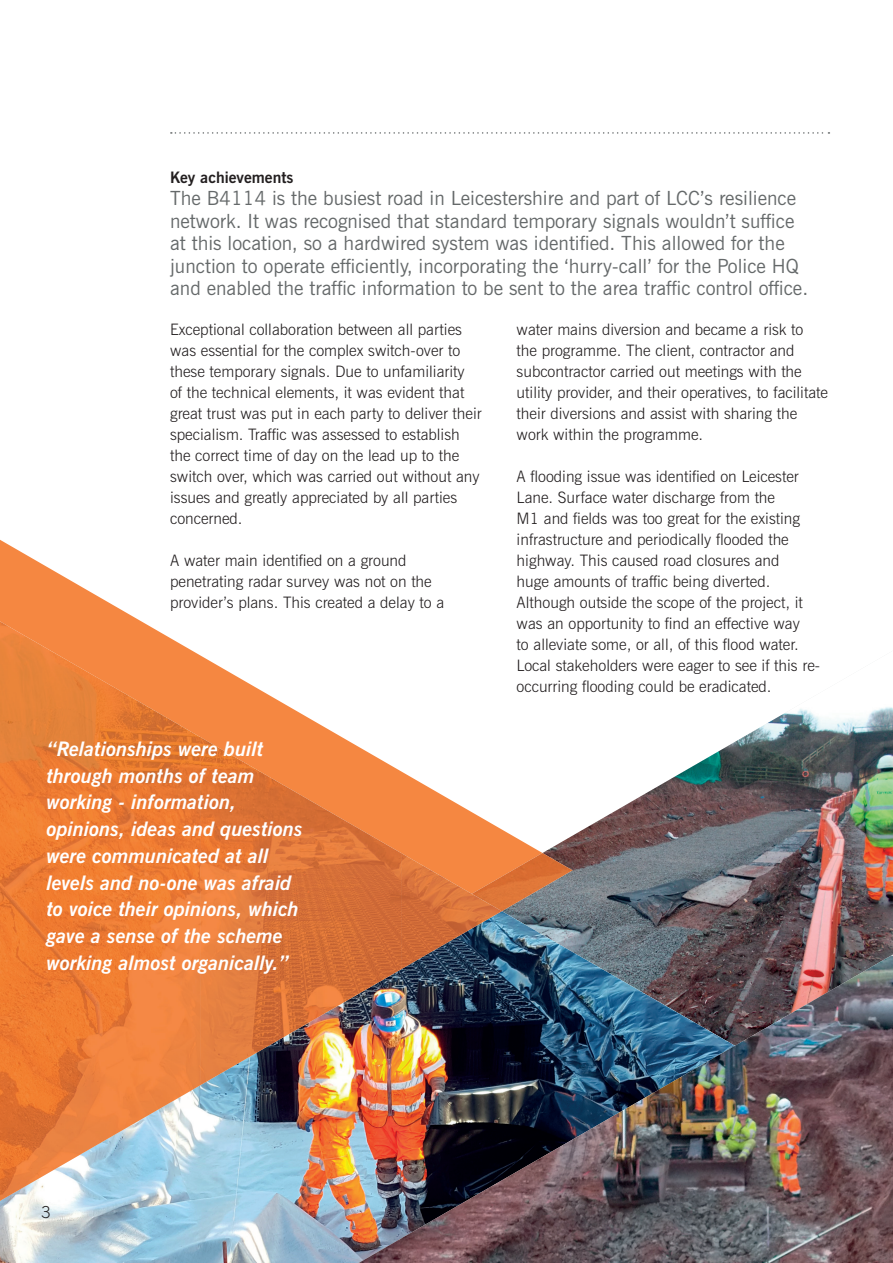
<style>
.page{position:relative;width:893px;height:1263px;background:#fff}
.page>*{position:absolute;margin:0;border:0;box-sizing:border-box;transform-origin:0 0}
.t1{font:italic 700 20.1px/26.7px "News Gothic BT";color:#fff}
.t2{font:19.5px/22.5px "News Gothic BT";color:#65696a}
.t3{font:300 16.5px "News Gothic BT";color:#231f20}
.t4{font:300 15.75px/21px "News Gothic BT";color:#231f20}
.t5{font:700 15.75px "News Gothic BT";color:#231f20}
</style>
<div class="page">
<img style="left:542px;top:707px;width:351px;height:247px">
<img style="left:0;top:911px;width:758px;height:352px">
<svg style="left:171px;top:132px;width:658px;height:2px"></svg>
<img style="left:358px;top:956px;width:535px;height:307px">
<svg style="left:0;top:540px;width:542px;height:313px"></svg>
<img style="left:502px;top:853px;width:71px;height:58px">
<img style="left:0;top:621px;width:100px;height:580px">
<img style="left:100px;top:679px;width:101px;height:464px">
<img style="left:200px;top:737px;width:101px;height:348px">
<img style="left:301px;top:795px;width:101px;height:232px">
<img style="left:401px;top:853px;width:101px;height:116px">
<p class="t5" style="left:170px;top:168px;width:125px">Key achievements</p>
<p class="t2" style="left:170px;top:187px;width:640px">The B4114 is the busiest road in Leicestershire and part of LCC’s resilience network. It was recognised that standard temporary signals wouldn’t suffice at this location, so a hardwired system was identified. This allowed for the junction to operate efficiently, incorporating the ‘hurry-call’ for the Police HQ and enabled the traffic information to be sent to the area traffic control office.</p>
<p class="t4" style="left:170px;top:319px;width:313px">Exceptional collaboration between all parties was essential for the complex switch-over to these temporary signals. Due to unfamiliarity<br>of the technical elements, it was evident that great trust was put in each party to deliver their specialism. Traffic was assessed to establish the correct time of day on the lead up to the switch over, which was carried out without any issues and greatly appreciated by all parties concerned.</p>
<p class="t4" style="left:170px;top:550px;width:276px">A water main identified on a ground penetrating radar survey was not on the provider’s plans. This created a delay to a</p>
<p class="t4" style="left:517px;top:319px;width:313px">water mains diversion and became a risk to<br>the programme. The client, contractor and subcontractor carried out meetings with the utility provider, and their operatives, to facilitate their diversions and assist with sharing the work within the programme.</p>
<p class="t4" style="left:517px;top:466px;width:305px">A flooding issue was identified on Leicester Lane. Surface water discharge from the<br>M1 and fields was too great for the existing infrastructure and periodically flooded the highway. This caused road closures and<br>huge amounts of traffic being diverted.<br>Although outside the scope of the project, it was an opportunity to find an effective way<br>to alleviate some, or all, of this flood water.<br>Local stakeholders were eager to see if this re&shy;occurring flooding could be eradicated.</p>
<p class="t1" style="left:47px;top:735px;width:258px">“Relationships were built through months of team working - information, opinions, ideas and questions were communicated at all levels and no-one was afraid to voice their opinions, which gave a sense of the scheme working almost organically.”</p>
<p class="t3" style="left:41px;top:1202px;width:11px">3</p>
</div>
